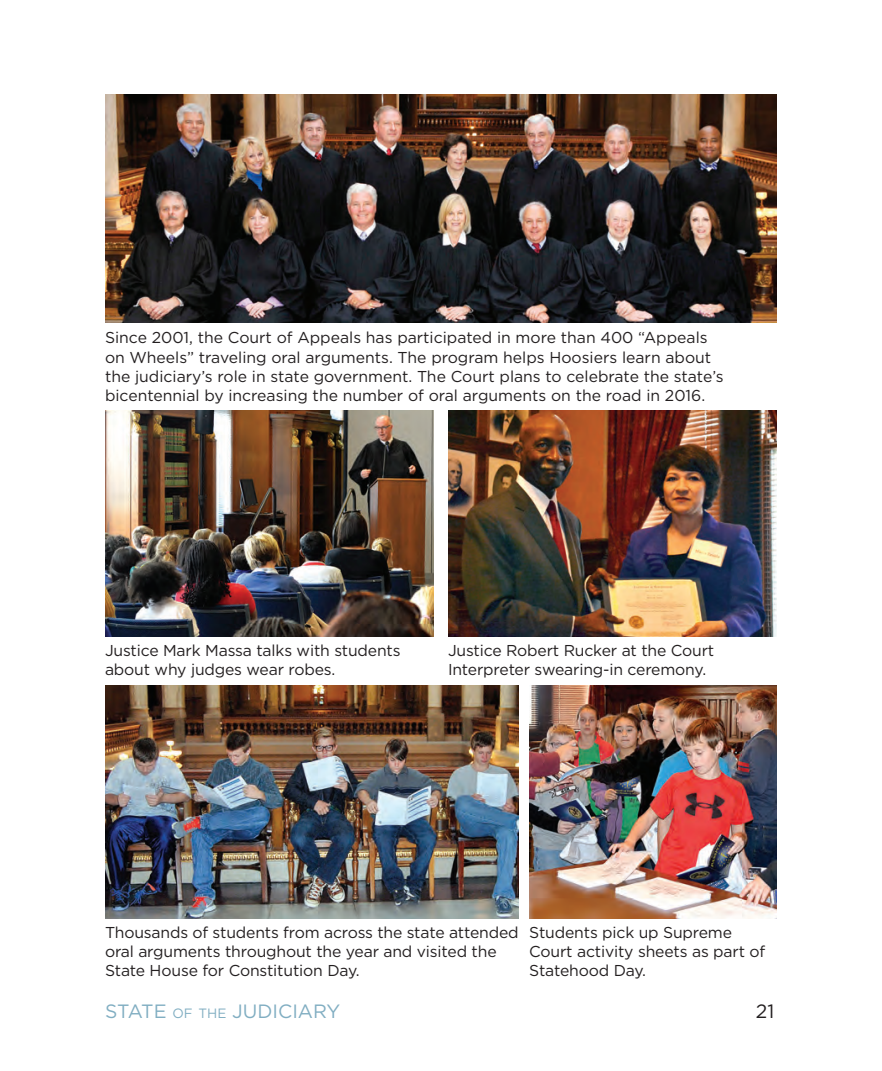
<style>
.page{position:relative;width:882px;height:1071px;background:#fff}
.page>*{position:absolute;margin:0;border:0;box-sizing:border-box;transform-origin:0 0}
.t1{font:19.25px "Gotham";color:#81aec2}
.t2{font:19.25px "Gotham";color:#231f20}
.t3{font:15.75px/19.2px "Gotham";letter-spacing:-.01em;color:#231f20}
.s1{font-size:13.47px}
</style>
<div class="page">
<img style="left:105px;top:94px;width:672px;height:228px">
<img style="left:105px;top:685px;width:414px;height:234px">
<img style="left:105px;top:411px;width:329px;height:226px">
<img style="left:448px;top:411px;width:329px;height:226px">
<img style="left:529px;top:685px;width:248px;height:234px">
<p class="t3" style="left:105px;top:328px;width:620px">Since 2001, the Court of Appeals has participated in more than 400 “Appeals on Wheels” traveling oral arguments. The program helps Hoosiers learn about the judiciary’s role in state government. The Court plans to celebrate the state’s bicentennial by increasing the number of oral arguments on the road in 2016.</p>
<p class="t3" style="left:105px;top:641px;width:297px">Justice Mark Massa talks with students about why judges wear robes.</p>
<p class="t3" style="left:448px;top:641px;width:268px">Justice Robert Rucker at the Court<br>Interpreter swearing-in ceremony.</p>
<p class="t3" style="left:105px;top:922px;width:415px">Thousands of students from across the state attended oral arguments throughout the year and visited the<br>State House for Constitution Day.</p>
<p class="t3" style="left:529px;top:922px;width:238px">Students pick up Supreme<br>Court activity sheets as part of<br>Statehood Day.</p>
<p class="t1" style="left:105px;top:999px;width:237px">STATE <span class="s1">of the</span> JUDICIARY</p>
<p class="t2" style="left:756px;top:999px;width:20px">21</p>
</div>
